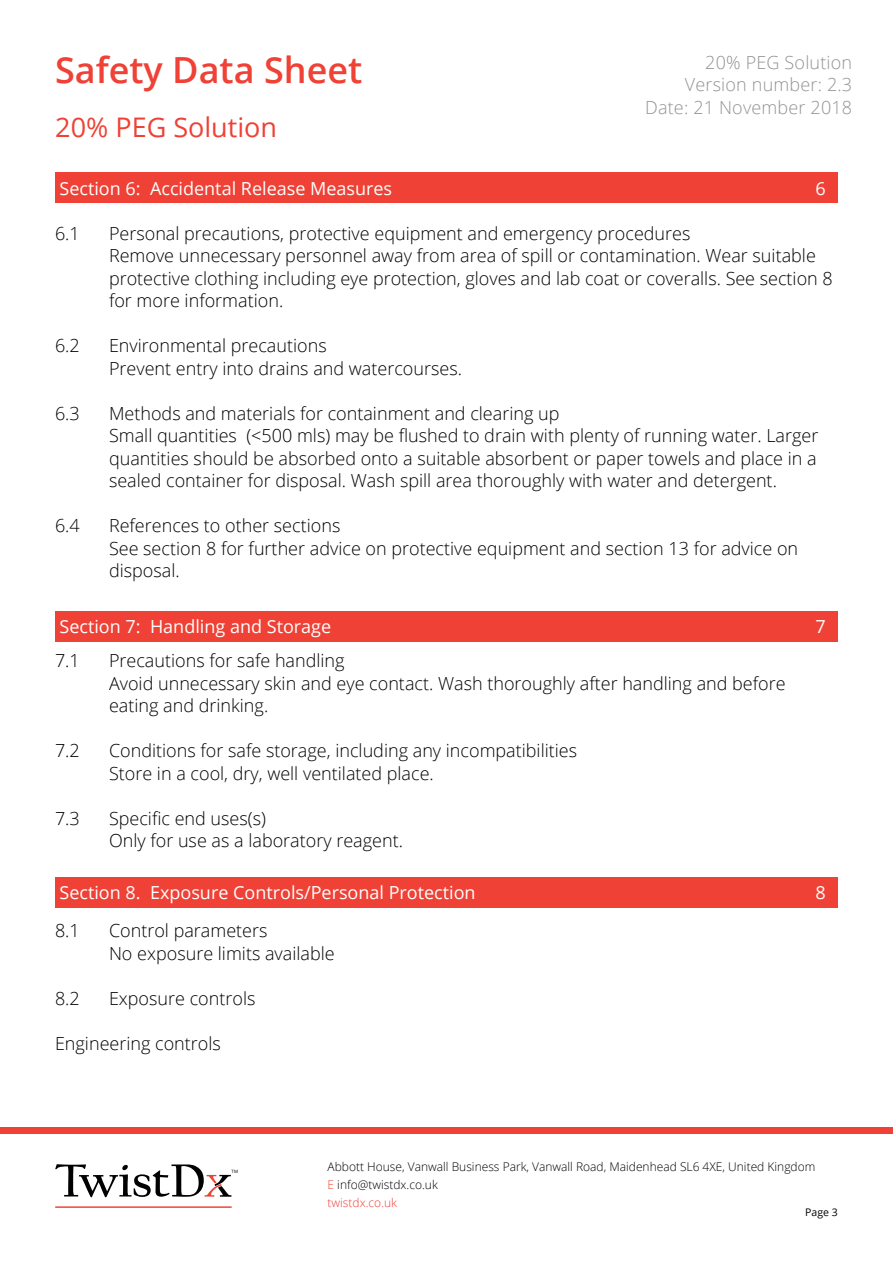
<style>
.page{position:relative;width:893px;height:1263px;background:#fff}
.page>*{position:absolute;margin:0;border:0;box-sizing:border-box;transform-origin:0 0}
.t1{font:600 36px "Open Sans";color:#ef4135}
.t2{font:27px "Open Sans";color:#ef4135}
.t3{font:300 18px/22.5px "Open Sans";color:#000}
.t4{font:18px "Open Sans";color:#fff}
.t5{font:300 18px/22.5px "Open Sans";letter-spacing:.01em;color:#919396;text-align:right}
.t6{font:300 12px/18px "Open Sans";color:#000}
.t7{font:10.5px "Open Sans";color:#000}
.t8{font:4.5px "Open Sans";color:#000}
.s1{color:#ef4135}
</style>
<div class="page">
<div style="left:0;top:1127px;width:893px;height:6px;background:#ef4135"></div>
<svg style="left:55px;top:1164px;width:176px;height:33px"></svg>
<hr style="left:55px;top:1207px;width:177px;height:1px;background:#ef4135">
<div style="left:55px;top:172px;width:783px;height:31px;background:#ef4135"></div>
<div style="left:55px;top:611px;width:783px;height:30px;background:#ef4135"></div>
<div style="left:55px;top:877px;width:783px;height:31px;background:#ef4135"></div>
<h1 class="t1" style="left:55px;top:45px;width:309px">Safety Data Sheet</h1>
<h2 class="t2" style="left:55px;top:108px;width:223px">20% PEG Solution</h2>
<p class="t5" style="left:645px;top:50px;width:209px">20% PEG Solution<br>Version number: 2.3<br>Date: 21 November 2018</p>
<p class="t4" style="left:60px;top:176px;width:334px">Section 6: Accidental Release Measures</p>
<p class="t4" style="left:816px;top:176px;width:12px">6</p>
<p class="t3" style="left:55px;top:221px;width:26px">6.1</p>
<p class="t3" style="left:109px;top:221px;width:725px">Personal precautions, protective equipment and emergency procedures<br>Remove unnecessary personnel away from area of spill or contamination. Wear suitable protective clothing including eye protection, gloves and lab coat or coveralls. See section 8 for more information.</p>
<p class="t3" style="left:55px;top:334px;width:26px">6.2</p>
<p class="t3" style="left:109px;top:334px;width:354px">Environmental precautions<br>Prevent entry into drains and watercourses.</p>
<p class="t3" style="left:55px;top:401px;width:26px">6.3</p>
<p class="t3" style="left:109px;top:401px;width:711px">Methods and materials for containment and clearing up<br>Small quantities (&lt;500 mls) may be flushed to drain with plenty of running water. Larger quantities should be absorbed onto a suitable absorbent or paper towels and place in a sealed container for disposal. Wash spill area thoroughly with water and detergent.</p>
<p class="t3" style="left:55px;top:514px;width:26px">6.4</p>
<p class="t3" style="left:109px;top:514px;width:691px">References to other sections<br>See section 8 for further advice on protective equipment and section 13 for advice on disposal.</p>
<p class="t4" style="left:60px;top:614px;width:273px">Section 7: Handling and Storage</p>
<p class="t4" style="left:816px;top:614px;width:12px">7</p>
<p class="t3" style="left:55px;top:649px;width:26px">7.1</p>
<p class="t3" style="left:109px;top:649px;width:678px">Precautions for safe handling<br>Avoid unnecessary skin and eye contact. Wash thoroughly after handling and before eating and drinking.</p>
<p class="t3" style="left:55px;top:739px;width:26px">7.2</p>
<p class="t3" style="left:109px;top:739px;width:470px">Conditions for safe storage, including any incompatibilities<br>Store in a cool, dry, well ventilated place.</p>
<p class="t3" style="left:55px;top:806px;width:26px">7.3</p>
<p class="t3" style="left:109px;top:806px;width:295px">Specific end uses(s)<br>Only for use as a laboratory reagent.</p>
<p class="t4" style="left:60px;top:880px;width:418px">Section 8. Exposure Controls/Personal Protection</p>
<p class="t4" style="left:816px;top:880px;width:12px">8</p>
<p class="t3" style="left:55px;top:919px;width:26px">8.1</p>
<p class="t3" style="left:109px;top:919px;width:227px">Control parameters<br>No exposure limits available</p>
<p class="t3" style="left:55px;top:986px;width:26px">8.2</p>
<p class="t3" style="left:109px;top:986px;width:148px">Exposure controls</p>
<p class="t3" style="left:55px;top:1031px;width:167px">Engineering controls</p>
<p class="t8" style="left:232px;top:1168px;width:8px">TM</p>
<p class="t6" style="left:328px;top:1157px;width:489px">Abbott House, Vanwall Business Park, Vanwall Road, Maidenhead SL6 4XE, United Kingdom<br><span class="s1">E</span> info@twistdx.co.uk<br><span class="s1">twistdx.co.uk</span></p>
<p class="t7" style="left:805px;top:1205px;width:34px">Page 3</p>
</div>
